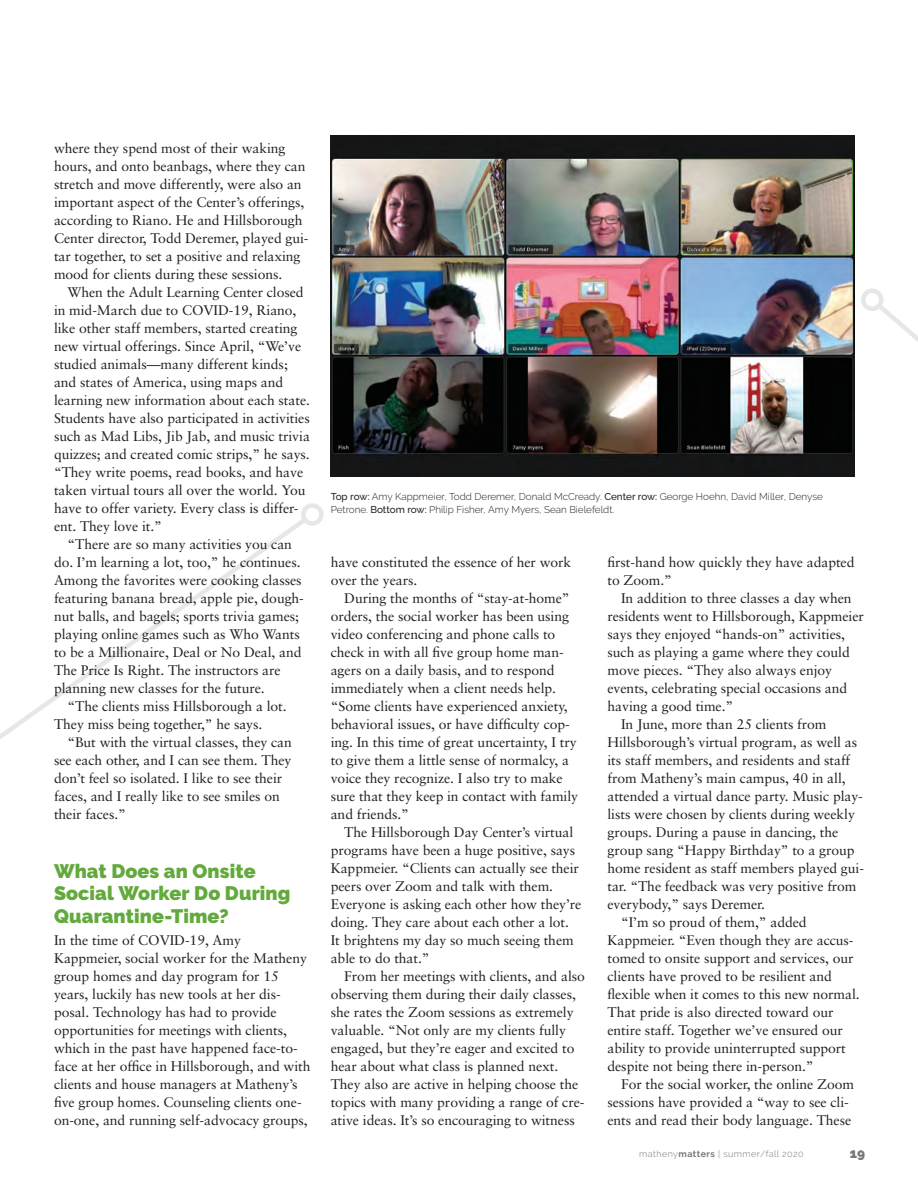
<style>
.page{position:relative;width:918px;height:1188px;background:#fff}
.page>*{position:absolute;margin:0;border:0;box-sizing:border-box;transform-origin:0 0}
.subhead_2{font:900 19.5px/22.5px "Raleway";letter-spacing:.005em;color:#63aa3c}
.body_text-serif{font:13.95px/18px "Sabon";letter-spacing:-.005em;color:#231f20}
.t1{font:900 13.5px "Raleway";color:#76787b}
.t2{font:300 9.9px/13.5px "Raleway";color:#231f20}
.t3{font:300 9px "Raleway";letter-spacing:.05em;color:#76787b}
.s1{font-weight:500}
.s2{font-weight:700}
</style>
<div class="page">
<svg style="left:0;top:518px;width:310px;height:221px"></svg>
<div style="left:301px;top:503px;width:23px;height:23px;border:4px solid #e6e7e9;border-radius:50%"></div>
<img style="left:331px;top:135px;width:523px;height:342px">
<svg style="left:861px;top:288px;width:57px;height:54px"></svg>
<p class="body_text-serif" style="left:54px;top:139px;width:256px">where they spend most of their waking hours, and onto beanbags, where they can stretch and move differently, were also an important aspect of the Center’s offerings, according to Riano. He and Hillsborough Center director, Todd Deremer, played gui&shy;tar together, to set a positive and relaxing mood for clients during these sessions.</p>
<p class="body_text-serif" style="left:54px;top:283px;width:258px;text-indent:14px">When the Adult Learning Center closed in mid-March due to COVID-19, Riano, like other staff members, started creating new virtual offerings. Since April, “We’ve studied animals—many different kinds; and states of America, using maps and learning new information about each state.<br>Students have also participated in activities such as Mad Libs, Jib Jab, and music trivia quizzes; and created comic strips,” he says. “They write poems, read books, and have taken virtual tours all over the world. You have to offer variety. Every class is differ&shy;ent. They love it.”</p>
<p class="body_text-serif" style="left:54px;top:535px;width:251px;text-indent:14px">“There are so many activities you can do. I’m learning a lot, too,” he continues.<br>Among the favorites were cooking classes featuring banana bread, apple pie, dough&shy;nut balls, and bagels; sports trivia games; playing online games such as Who Wants to be a Millionaire, Deal or No Deal, and The Price Is Right. The instructors are planning new classes for the future.</p>
<p class="body_text-serif" style="left:54px;top:697px;width:234px;text-indent:14px">“The clients miss Hillsborough a lot.<br>They miss being together,” he says.</p>
<p class="body_text-serif" style="left:54px;top:733px;width:239px;text-indent:14px">“But with the virtual classes, they can see each other, and I can see them. They don’t feel so isolated. I like to see their faces, and I really like to see smiles on their faces.”</p>
<p class="subhead_2" style="left:54px;top:859px;width:238px">What Does an Onsite<br>Social Worker Do During<br>Quarantine-Time?</p>
<p class="body_text-serif" style="left:54px;top:931px;width:258px">In the time of COVID-19, Amy Kappmeier, social worker for the Matheny group homes and day program for 15 years, luckily has new tools at her dis&shy;posal. Technology has had to provide opportunities for meetings with clients, which in the past have happened face-to&shy;face at her office in Hillsborough, and with clients and house managers at Matheny’s five group homes. Counseling clients one&shy;on-one, and running self-advocacy groups,</p>
<p class="t2" style="left:331px;top:490px;width:494px"><span class="s1">Top row:</span> Amy Kappmeier, Todd Deremer, Donald McCready. <span class="s1">Center row:</span> George Hoehn, David Miller, Denyse<br>Petrone. <span class="s1">Bottom row:</span> Philip Fisher, Amy Myers, Sean Bielefeldt.</p>
<p class="body_text-serif" style="left:331px;top:553px;width:242px">have constituted the essence of her work over the years.</p>
<p class="body_text-serif" style="left:331px;top:589px;width:249px;text-indent:14px">During the months of “stay-at-home” orders, the social worker has been using video conferencing and phone calls to check in with all five group home man&shy;agers on a daily basis, and to respond immediately when a client needs help. “Some clients have experienced anxiety, behavioral issues, or have difficulty cop&shy;ing. In this time of great uncertainty, I try to give them a little sense of normalcy, a voice they recognize. I also try to make sure that they keep in contact with family and friends.”</p>
<p class="body_text-serif" style="left:331px;top:823px;width:252px;text-indent:14px">The Hillsborough Day Center’s virtual programs have been a huge positive, says Kappmeier. “Clients can actually see their peers over Zoom and talk with them.<br>Everyone is asking each other how they’re doing. They care about each other a lot.<br>It brightens my day so much seeing them able to do that.”</p>
<p class="body_text-serif" style="left:331px;top:967px;width:256px;text-indent:14px">From her meetings with clients, and also observing them during their daily classes, she rates the Zoom sessions as extremely valuable. “Not only are my clients fully engaged, but they’re eager and excited to hear about what class is planned next.<br>They also are active in helping choose the topics with many providing a range of cre&shy;ative ideas. It’s so encouraging to witness</p>
<p class="body_text-serif" style="left:608px;top:553px;width:248px">first-hand how quickly they have adapted to Zoom.”</p>
<p class="body_text-serif" style="left:608px;top:589px;width:258px;text-indent:14px">In addition to three classes a day when residents went to Hillsborough, Kappmeier says they enjoyed “hands-on” activities, such as playing a game where they could move pieces. “They also always enjoy events, celebrating special occasions and having a good time.”</p>
<p class="body_text-serif" style="left:608px;top:715px;width:258px;text-indent:14px">In June, more than 25 clients from Hillsborough’s virtual program, as well as its staff members, and residents and staff from Matheny’s main campus, 40 in all, attended a virtual dance party. Music play&shy;lists were chosen by clients during weekly groups. During a pause in dancing, the group sang “Happy Birthday” to a group home resident as staff members played gui&shy;tar. “The feedback was very positive from everybody,” says Deremer.</p>
<p class="body_text-serif" style="left:608px;top:913px;width:254px;text-indent:14px">“I’m so proud of them,” added Kappmeier. “Even though they are accus&shy;tomed to onsite support and services, our clients have proved to be resilient and flexible when it comes to this new normal.<br>That pride is also directed toward our entire staff. Together we’ve ensured our ability to provide uninterrupted support despite not being there in-person.”</p>
<p class="body_text-serif" style="left:608px;top:1075px;width:248px;text-indent:14px">For the social worker, the online Zoom sessions have provided a “way to see cli&shy;ents and read their body language. These</p>
<p class="t3" style="left:639px;top:1148px;width:166px">matheny<span class="s2">matters</span> | summer/fall 2020</p>
<p class="t1" style="left:850px;top:1146px;width:17px">19</p>
</div>
